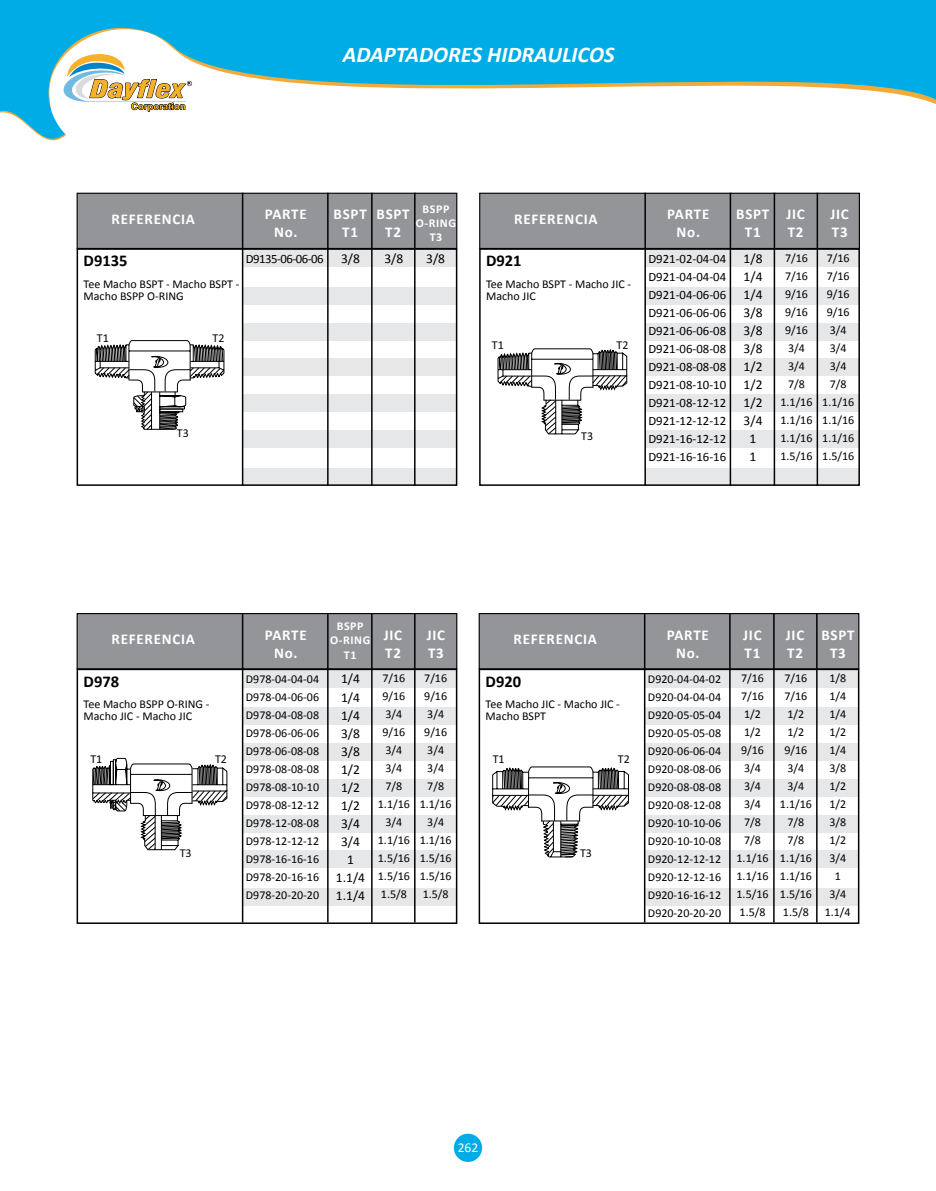
<style>
.page{position:relative;width:936px;height:1191px;background:#fff}
.page>*{position:absolute;margin:0;border:0;box-sizing:border-box;transform-origin:0 0}
.t1{font:italic 700 22.5px "Calibri";color:#fff}
.t2{font:700 16.5px "Calibri";color:#000}
.t3{font:700 15px/18px "Calibri";letter-spacing:.05em;color:#fff;text-align:center}
.t4{font:13.5px/18px "Calibri";color:#000;text-align:center}
.t5{font:13.5px "Calibri";color:#fff}
.t6{font:12.75px/18px "Calibri";color:#000;text-align:justify}
.t7{font:12.75px "Calibri";letter-spacing:-.04em;color:#000}
.t8{font:12px/18px "Calibri";color:#000;text-align:center}
.t9{font:700 12px/14.4px "Calibri";letter-spacing:.05em;color:#fff;text-align:center}
</style>
<div class="page">
<svg style="left:0;top:0;width:935px;height:140px;fill:#00ace5"></svg>
<div style="left:454px;top:1133px;width:28px;height:29px;background:#00ace5;border-radius:50%"></div>
<div style="left:243px;top:249px;width:213px;height:18px;background:#e6e7e8"></div>
<div style="left:243px;top:287px;width:213px;height:18px;background:#e6e7e8"></div>
<div style="left:243px;top:323px;width:213px;height:17px;background:#e6e7e8"></div>
<div style="left:243px;top:468px;width:213px;height:18px;background:#e6e7e8"></div>
<div style="left:243px;top:358px;width:213px;height:18px;background:#e6e7e8"></div>
<div style="left:243px;top:394px;width:213px;height:18px;background:#e6e7e8"></div>
<div style="left:243px;top:430px;width:213px;height:18px;background:#e6e7e8"></div>
<div style="left:77px;top:248px;width:380px;height:238px;border:2px solid #000"></div>
<div style="left:77px;top:193px;width:380px;height:55px;background:#939598"></div>
<div style="left:77px;top:193px;width:380px;height:56px;border:1px solid #000"></div>
<hr style="left:242px;top:193px;width:1px;height:293px;background:#000">
<hr style="left:327px;top:193px;width:1px;height:293px;background:#000">
<hr style="left:414px;top:193px;width:1px;height:293px;background:#000">
<hr style="left:371px;top:193px;width:1px;height:293px;background:#000">
<svg style="left:95px;top:340px;width:129px;height:90px"></svg>
<div style="left:645px;top:249px;width:214px;height:18px;background:#e6e7e8"></div>
<div style="left:645px;top:287px;width:214px;height:18px;background:#e6e7e8"></div>
<div style="left:645px;top:323px;width:214px;height:17px;background:#e6e7e8"></div>
<div style="left:645px;top:468px;width:214px;height:18px;background:#e6e7e8"></div>
<div style="left:645px;top:358px;width:214px;height:18px;background:#e6e7e8"></div>
<div style="left:645px;top:394px;width:214px;height:18px;background:#e6e7e8"></div>
<div style="left:645px;top:430px;width:214px;height:18px;background:#e6e7e8"></div>
<div style="left:479px;top:248px;width:380px;height:238px;border:2px solid #000"></div>
<div style="left:479px;top:193px;width:380px;height:55px;background:#939598"></div>
<div style="left:479px;top:193px;width:380px;height:56px;border:1px solid #000"></div>
<hr style="left:644px;top:193px;width:2px;height:293px;background:#000">
<hr style="left:729px;top:193px;width:2px;height:293px;background:#000">
<hr style="left:816px;top:193px;width:2px;height:293px;background:#000">
<hr style="left:773px;top:193px;width:2px;height:293px;background:#000">
<svg style="left:497px;top:348px;width:130px;height:86px"></svg>
<div style="left:243px;top:670px;width:213px;height:17px;background:#e6e7e8"></div>
<div style="left:243px;top:707px;width:213px;height:18px;background:#e6e7e8"></div>
<div style="left:243px;top:743px;width:213px;height:18px;background:#e6e7e8"></div>
<div style="left:243px;top:888px;width:213px;height:18px;background:#e6e7e8"></div>
<div style="left:243px;top:779px;width:213px;height:17px;background:#e6e7e8"></div>
<div style="left:243px;top:814px;width:213px;height:18px;background:#e6e7e8"></div>
<div style="left:243px;top:850px;width:213px;height:18px;background:#e6e7e8"></div>
<div style="left:77px;top:668px;width:380px;height:256px;border:2px solid #000"></div>
<div style="left:77px;top:613px;width:380px;height:56px;background:#939598"></div>
<div style="left:77px;top:613px;width:380px;height:56px;border:1px solid #000"></div>
<hr style="left:242px;top:613px;width:1px;height:309px;background:#000">
<hr style="left:327px;top:613px;width:1px;height:309px;background:#000">
<hr style="left:414px;top:613px;width:1px;height:309px;background:#000">
<hr style="left:371px;top:613px;width:1px;height:309px;background:#000">
<svg style="left:92px;top:757px;width:135px;height:93px"></svg>
<div style="left:644px;top:670px;width:214px;height:17px;background:#e6e7e8"></div>
<div style="left:644px;top:707px;width:214px;height:18px;background:#e6e7e8"></div>
<div style="left:644px;top:743px;width:214px;height:18px;background:#e6e7e8"></div>
<div style="left:644px;top:888px;width:214px;height:18px;background:#e6e7e8"></div>
<div style="left:644px;top:779px;width:214px;height:17px;background:#e6e7e8"></div>
<div style="left:644px;top:814px;width:214px;height:18px;background:#e6e7e8"></div>
<div style="left:644px;top:850px;width:214px;height:18px;background:#e6e7e8"></div>
<div style="left:478px;top:668px;width:381px;height:256px;border:2px solid #000"></div>
<div style="left:479px;top:613px;width:379px;height:56px;background:#939598"></div>
<div style="left:478px;top:613px;width:381px;height:56px;border:1px solid #000"></div>
<hr style="left:644px;top:613px;width:1px;height:309px;background:#000">
<hr style="left:729px;top:613px;width:1px;height:309px;background:#000">
<hr style="left:816px;top:613px;width:1px;height:309px;background:#000">
<hr style="left:773px;top:613px;width:1px;height:309px;background:#000">
<svg style="left:492px;top:766px;width:137px;height:91px"></svg>
<h1 class="t1" style="left:343px;top:40px;width:273px">ADAPTADORES HIDRAULICOS</h1>
<p class="t3" style="left:265px;top:204px;width:44px">PARTE<br>No.</p>
<p class="t3" style="left:333px;top:204px;width:35px">BSPT<br>T1</p>
<p class="t3" style="left:376px;top:204px;width:35px">BSPT<br>T2</p>
<p class="t9" style="left:416px;top:201px;width:42px">BSPP<br>O-RING<br>T3</p>
<p class="t3" style="left:112px;top:209px;width:85px">REFERENCIA</p>
<h2 class="t2" style="left:84px;top:251px;width:45px">D9135</h2>
<p class="t7" style="left:246px;top:251px;width:79px">D9135-06-06-06</p>
<p class="t4" style="left:341px;top:249px;width:20px">3/8</p>
<p class="t4" style="left:384px;top:249px;width:20px">3/8</p>
<p class="t4" style="left:426px;top:249px;width:20px">3/8</p>
<p class="t8" style="left:84px;top:277px;width:157px;line-height:12px;text-align:left">Tee Macho BSPT - Macho BSPT -<br>Macho BSPP O-RING</p>
<p class="t8" style="left:97px;top:329px;width:13px">T1</p>
<p class="t8" style="left:212px;top:329px;width:13px">T2</p>
<p class="t8" style="left:177px;top:423px;width:13px">T3</p>
<p class="t3" style="left:514px;top:209px;width:85px">REFERENCIA</p>
<h2 class="t2" style="left:486px;top:251px;width:37px">D921</h2>
<p class="t8" style="left:486px;top:277px;width:147px;line-height:12px;text-align:left">Tee Macho BSPT - Macho JIC -<br>Macho JIC</p>
<p class="t8" style="left:492px;top:335px;width:13px">T1</p>
<p class="t8" style="left:616px;top:335px;width:13px">T2</p>
<p class="t8" style="left:581px;top:426px;width:13px">T3</p>
<p class="t3" style="left:667px;top:204px;width:44px">PARTE<br>No.</p>
<p class="t3" style="left:736px;top:204px;width:35px">BSPT<br>T1</p>
<p class="t3" style="left:786px;top:204px;width:20px;text-align:left">JIC<br>T2</p>
<p class="t3" style="left:830px;top:204px;width:20px;text-align:left">JIC<br>T3</p>
<p class="t6" style="left:648px;top:249px;width:79px">D921-02-04-04<br>D921-04-04-04<br>D921-04-06-06<br>D921-06-06-06<br>D921-06-06-08<br>D921-06-08-08<br>D921-08-08-08<br>D921-08-10-10<br>D921-08-12-12<br>D921-12-12-12<br>D921-16-12-12<br>D921-16-16-16</p>
<p class="t4" style="left:743px;top:249px;width:20px">1/8<br>1/4<br>1/4<br>3/8<br>3/8<br>3/8<br>1/2<br>1/2<br>1/2<br>3/4<br>1<br>1</p>
<p class="t8" style="left:780px;top:248px;width:33px">7/16<br>7/16<br>9/16<br>9/16<br>9/16<br>3/4<br>3/4<br>7/8<br>1.1/16<br>1.1/16<br>1.1/16<br>1.5/16</p>
<p class="t8" style="left:822px;top:248px;width:33px">7/16<br>7/16<br>9/16<br>9/16<br>3/4<br>3/4<br>3/4<br>7/8<br>1.1/16<br>1.1/16<br>1.1/16<br>1.5/16</p>
<p class="t3" style="left:112px;top:629px;width:85px">REFERENCIA</p>
<p class="t3" style="left:265px;top:625px;width:44px">PARTE<br>No.</p>
<p class="t9" style="left:330px;top:618px;width:42px">BSPP<br>O-RING<br>T1</p>
<p class="t3" style="left:384px;top:625px;width:20px;text-align:left">JIC<br>T2</p>
<p class="t3" style="left:427px;top:625px;width:20px;text-align:left">JIC<br>T3</p>
<p class="t3" style="left:513px;top:629px;width:85px">REFERENCIA</p>
<p class="t3" style="left:666px;top:625px;width:44px">PARTE<br>No.</p>
<p class="t3" style="left:785px;top:625px;width:20px;text-align:left">JIC<br>T2</p>
<p class="t3" style="left:821px;top:625px;width:35px">BSPT<br>T3</p>
<p class="t3" style="left:743px;top:625px;width:20px;text-align:left">JIC<br>T1</p>
<h2 class="t2" style="left:84px;top:671px;width:37px">D978</h2>
<p class="t8" style="left:84px;top:698px;width:127px;line-height:12px;text-align:left">Tee Macho BSPP O-RING -<br>Macho JIC - Macho JIC</p>
<p class="t8" style="left:90px;top:749px;width:13px">T1</p>
<p class="t8" style="left:215px;top:749px;width:13px">T2</p>
<p class="t8" style="left:180px;top:843px;width:13px">T3</p>
<p class="t8" style="left:246px;top:669px;width:75px;text-align:justify">D978-04-04-04<br>D978-04-06-06<br>D978-04-08-08<br>D978-06-06-06<br>D978-06-08-08<br>D978-08-08-08<br>D978-08-10-10<br>D978-08-12-12<br>D978-12-08-08<br>D978-12-12-12<br>D978-16-16-16<br>D978-20-16-16<br>D978-20-20-20</p>
<p class="t4" style="left:336px;top:669px;width:31px">1/4<br>1/4<br>1/4<br>3/8<br>3/8<br>1/2<br>1/2<br>1/2<br>3/4<br>3/4<br>1<br>1.1/4<br>1.1/4</p>
<p class="t8" style="left:378px;top:669px;width:33px">7/16<br>9/16<br>3/4<br>9/16<br>3/4<br>3/4<br>7/8<br>1.1/16<br>3/4<br>1.1/16<br>1.5/16<br>1.5/16<br>1.5/8</p>
<p class="t8" style="left:419px;top:669px;width:33px">7/16<br>9/16<br>3/4<br>9/16<br>3/4<br>3/4<br>7/8<br>1.1/16<br>3/4<br>1.1/16<br>1.5/16<br>1.5/16<br>1.5/8</p>
<h2 class="t2" style="left:485px;top:671px;width:37px">D920</h2>
<p class="t8" style="left:485px;top:698px;width:136px;line-height:12px;text-align:left">Tee Macho JIC - Macho JIC -<br>Macho BSPT</p>
<p class="t8" style="left:492px;top:749px;width:13px">T1</p>
<p class="t8" style="left:617px;top:749px;width:13px">T2</p>
<p class="t8" style="left:580px;top:843px;width:13px">T3</p>
<p class="t8" style="left:648px;top:669px;width:75px;text-align:justify">D920-04-04-02<br>D920-04-04-04<br>D920-05-05-04<br>D920-05-05-08<br>D920-06-06-04<br>D920-08-08-06<br>D920-08-08-08<br>D920-08-12-08<br>D920-10-10-06<br>D920-10-10-08<br>D920-12-12-12<br>D920-12-12-16<br>D920-16-16-12<br>D920-20-20-20</p>
<p class="t8" style="left:736px;top:669px;width:33px">7/16<br>7/16<br>1/2<br>1/2<br>9/16<br>3/4<br>3/4<br>3/4<br>7/8<br>7/8<br>1.1/16<br>1.1/16<br>1.5/16<br>1.5/8</p>
<p class="t8" style="left:779px;top:669px;width:33px">7/16<br>7/16<br>1/2<br>1/2<br>9/16<br>3/4<br>3/4<br>1.1/16<br>7/8<br>7/8<br>1.1/16<br>1.1/16<br>1.5/16<br>1.5/8</p>
<p class="t8" style="left:824px;top:669px;width:27px">1/8<br>1/4<br>1/4<br>1/2<br>1/4<br>3/8<br>1/2<br>1/2<br>3/8<br>1/2<br>3/4<br>1<br>3/4<br>1.1/4</p>
<p class="t5" style="left:457px;top:1139px;width:22px">262</p>
</div>
